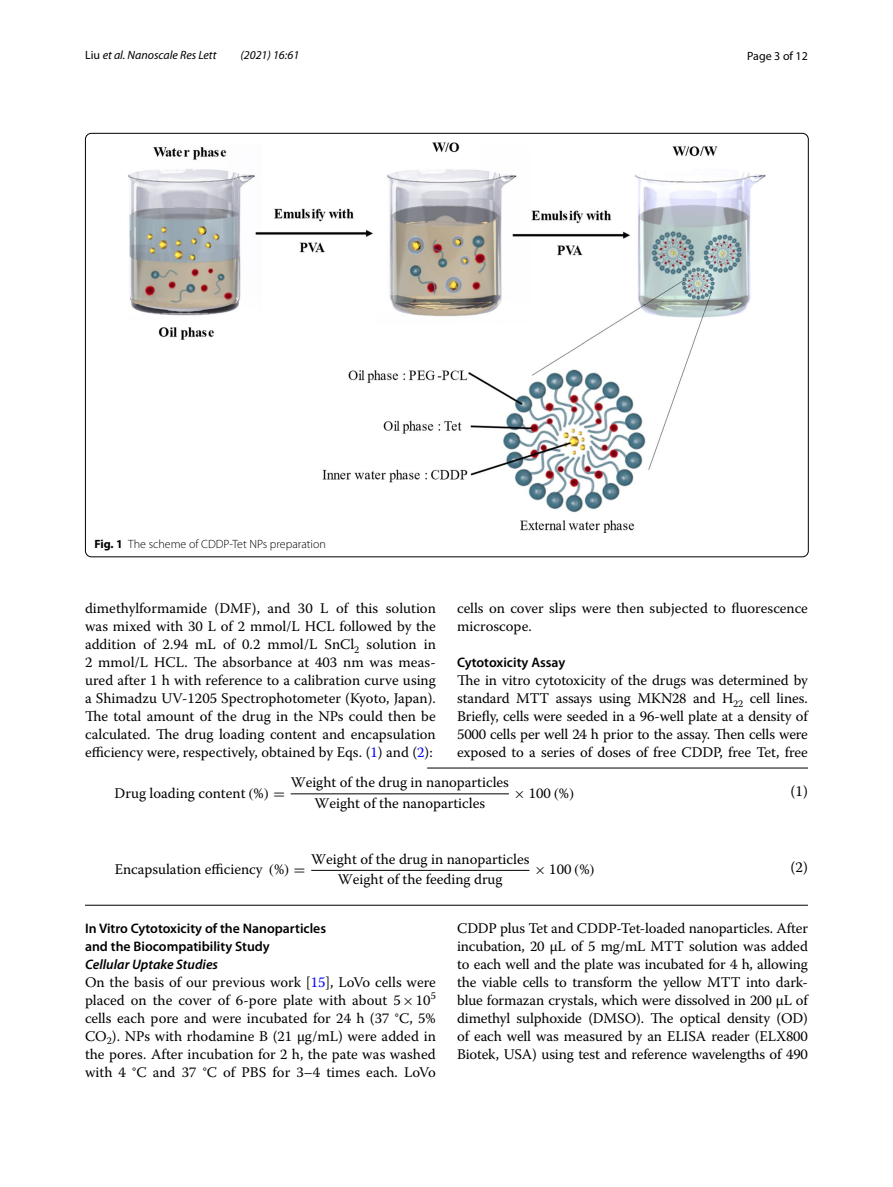
<style>
.page{position:relative;width:893px;height:1187px;background:#fff}
.page>*{position:absolute;margin:0;border:0;box-sizing:border-box;transform-origin:0 0}
.t1{font:15px "Warnock Pro";color:#000}
.t2{font:14.7px/18px "Warnock Pro";color:#000;text-align:justify}
.t3{font:14.7px/20.7px "Warnock Pro Regular 3";color:#000;text-align:center}
.t4{font:14.7px/20.7px "Warnock Pro Regular 2";color:#000;text-align:center}
.t5{font:600 13.8px/18px "Myriad Pro";color:#000}
.t6{font:italic 600 13.8px "Myriad Pro";color:#000}
.t7{font:300 12px "Myriad Pro";color:#000}
.t8{font:italic 12px "Myriad Pro";color:#000}
.t9{font:12px "Myriad Pro";color:#000}
.s1{font-style:normal}
.s2{font-weight:700}
.s3{color:#00f}
.s4{font-family:"MTSYN2"}
.s5{font-family:"MTMI2"}
.s6{font-family:"MTSYN"}
.s7{font-family:"MTMI"}
.s8{font-family:"MTSY"}
</style>
<div class="page">
<hr style="left:427px;top:767px;width:381px;height:1px;background:#000">
<hr style="left:291px;top:793px;width:218px;height:1px;background:#000">
<hr style="left:85px;top:904px;width:723px;height:1px;background:#000">
<hr style="left:311px;top:870px;width:218px;height:1px;background:#000">
<img style="left:128px;top:142px;width:638px;height:390px">
<p class="t8" style="left:85px;top:48px;width:133px"><span class="s1">Liu</span> et al. Nanoscale Res Lett</p>
<p class="t8" style="left:240px;top:48px;width:60px">(2021) 16:61</p>
<p class="t9" style="left:747px;top:48px;width:62px">Page 3 of 12</p>
<p class="t7" style="left:94px;top:537px;width:233px"><span class="s2">Fig. 1</span> The scheme of CDDP-Tet NPs preparation</p>
<p class="t2" style="left:85px;top:599px;width:352px">dimethylformamide (DMF), and 30 L of this solution was mixed with 30 L of 2 mmol/L HCL followed by the addition of 2.94 mL of 0.2 mmol/L SnCl<sub>2</sub> solution in 2 mmol/L HCL. The absorbance at 403 nm was meas&shy;ured after 1 h with reference to a calibration curve using a Shimadzu UV-1205 Spectrophotometer (Kyoto, Japan).<br>The total amount of the drug in the NPs could then be calculated. The drug loading content and encapsulation efficiency were, respectively, obtained by Eqs. (<span class="s3">1</span>) and (<span class="s3">2</span>):</p>
<p class="t2" style="left:457px;top:599px;width:352px">cells on cover slips were then subjected to fluorescence microscope.</p>
<p class="t5" style="left:457px;top:653px;width:110px">Cytotoxicity Assay</p>
<p class="t2" style="left:457px;top:671px;width:352px">The in vitro cytotoxicity of the drugs was determined by standard MTT assays using MKN28 and H<sub>22</sub> cell lines.<br>Briefly, cells were seeded in a 96-well plate at a density of 5000 cells per well 24 h prior to the assay. Then cells were exposed to a series of doses of free CDDP, free Tet, free</p>
<p class="t4" style="left:291px;top:773px;width:220px">Weight of the drug in nanoparticles<br>Weight of the nanoparticles</p>
<p class="t4" style="left:514px;top:783px;width:62px"><span class="s4">×</span> 100 <span class="s5">(</span>%<span class="s5">)</span></p>
<p class="t4" style="left:115px;top:783px;width:172px">Drug loading content <span class="s5">(</span>%<span class="s5">)</span> <span class="s4">=</span></p>
<p class="t1" style="left:791px;top:782px;width:19px">(1)</p>
<p class="t3" style="left:311px;top:849px;width:220px">Weight of the drug in nanoparticles<br>Weight of the feeding drug</p>
<p class="t3" style="left:534px;top:860px;width:62px"><span class="s6">×</span> 100 <span class="s7">(</span>%<span class="s7">)</span></p>
<p class="t3" style="left:115px;top:860px;width:192px">Encapsulation efficiency <span class="s7">(</span>%<span class="s7">)</span> <span class="s6">=</span></p>
<p class="t1" style="left:791px;top:858px;width:19px">(2)</p>
<p class="t5" style="left:85px;top:918px;width:243px">In Vitro Cytotoxicity of the Nanoparticles and the Biocompatibility Study</p>
<p class="t6" style="left:85px;top:955px;width:135px">Cellular Uptake Studies</p>
<p class="t2" style="left:85px;top:972px;width:352px">On the basis of our previous work [<span class="s3">15</span>], LoVo cells were placed on the cover of 6-pore plate with about 5<span class="s8">×</span> -10<sup>5 </sup>cells each pore and were incubated for 24 h (37 °C, 5% CO<sub>2</sub>). NPs with rhodamine B (21 μg/mL) were added in the pores. After incubation for 2 h, the pate was washed with 4 °C and 37 °C of PBS for 3–4 times each. LoVo</p>
<p class="t2" style="left:457px;top:918px;width:352px">CDDP plus Tet and CDDP-Tet-loaded nanoparticles. After incubation, 20 μL of 5 mg/mL MTT solution was added to each well and the plate was incubated for 4 h, allowing the viable cells to transform the yellow MTT into dark&shy;blue formazan crystals, which were dissolved in 200 μL of dimethyl sulphoxide (DMSO). The optical density (OD) of each well was measured by an ELISA reader (ELX800<br>Biotek, USA) using test and reference wavelengths of 490</p>
</div>
